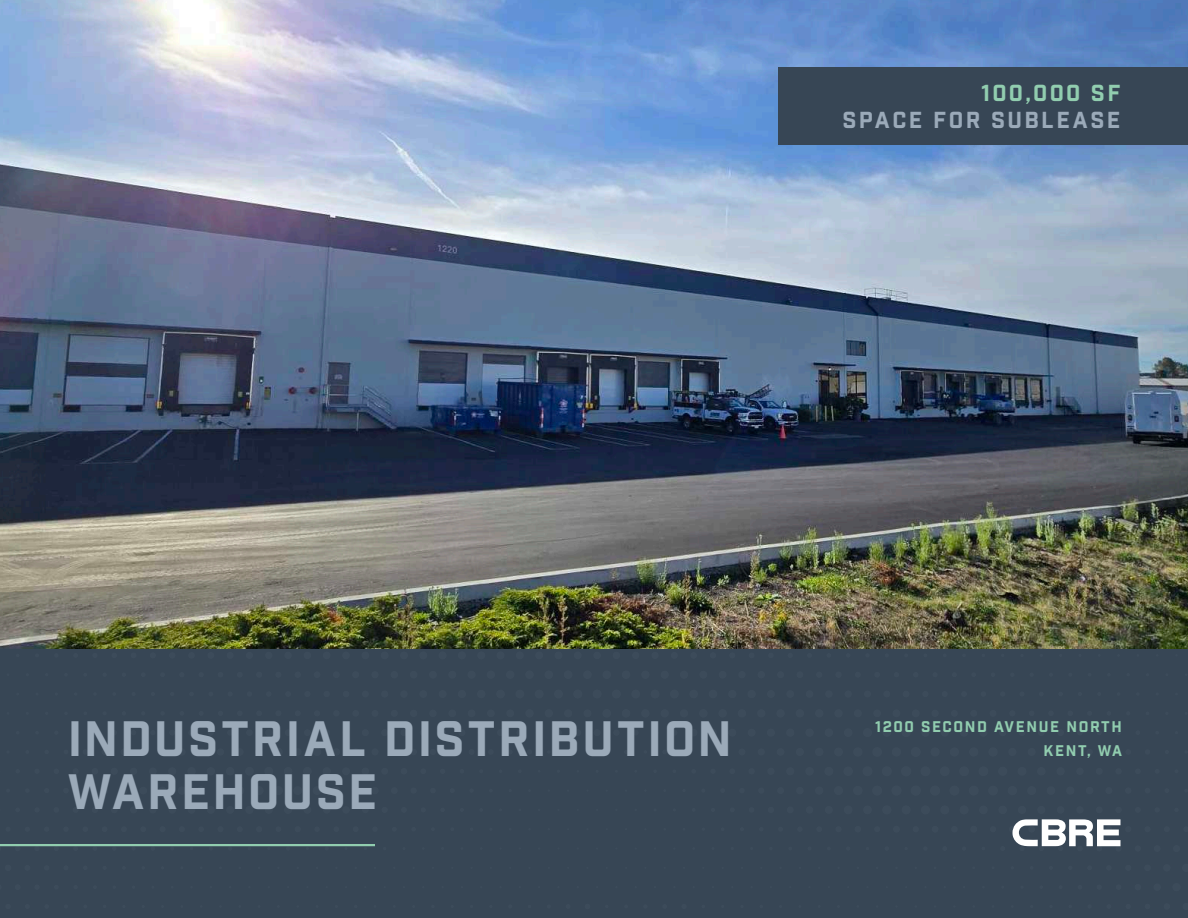
<style>
.page{position:relative;width:1188px;height:918px;background:#fff}
.page>*{position:absolute;margin:0;border:0;box-sizing:border-box;transform-origin:0 0}
.t1{font:48.3px/53.1px "Industry Inc Base";letter-spacing:.05em;color:#9baab9}
.t2{font:22.5px "Industry Inc Base";letter-spacing:.105em;color:#9baab9}
.t3{font:22.5px "Industry Inc Base";letter-spacing:.1em;color:#91cdaf}
.t4{font:15px "Industry Inc Base";letter-spacing:.11em;color:#91cdaf}
</style>
<div class="page">
<img style="left:0;top:0;width:1188px;height:650px">
<div style="left:0;top:650px;width:1188px;height:268px;background:#374655"></div>
<hr style="left:0;top:844px;width:375px;height:2px;background:#91cdaf">
<div style="left:778px;top:68px;width:410px;height:77px;background:#374655"></div>
<svg style="left:1013px;top:819px;width:108px;height:27px"></svg>
<p class="t3" style="left:981px;top:80px;width:141px">100,000 SF</p>
<p class="t2" style="left:843px;top:107px;width:279px">SPACE FOR SUBLEASE</p>
<p class="t1" style="left:68px;top:715px;width:666px">INDUSTRIAL DISTRIBUTION<br>WAREHOUSE</p>
<p class="t4" style="left:875px;top:718px;width:248px">1200 SECOND AVENUE NORTH</p>
<p class="t4" style="left:1044px;top:742px;width:80px">KENT, WA</p>
</div>
